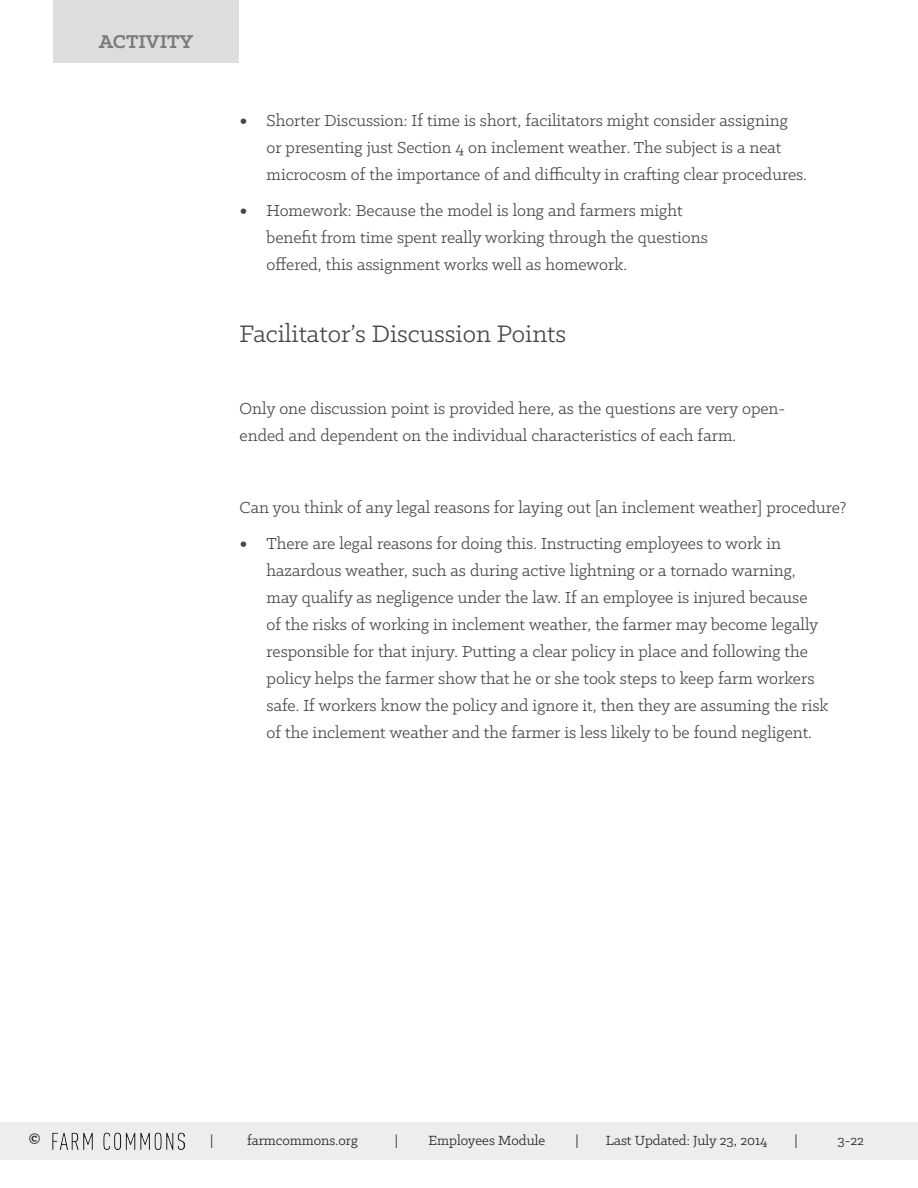
<style>
.page{position:relative;width:918px;height:1188px;background:#fff}
.page>*{position:absolute;margin:0;border:0;box-sizing:border-box;transform-origin:0 0}
.t1{font:27px "Klinic Slab";color:#454646}
.t2{font:700 21px "Klinic Slab";color:#7e7a7b}
.t3{font:18px/27px "Klinic Slab";color:#454646}
.t4{font:700 16.5px "Klinic Slab";color:#231f20}
.t5{font:15px "Klinic Slab";color:#231f20}
.s1{font-family:"Verdana";font-size:15px}
</style>
<div class="page">
<div style="left:0;top:1122px;width:918px;height:37px;background:#ededee"></div>
<div style="left:53px;top:1px;width:185px;height:62px;background:#dcdddf"></div>
<img style="left:52px;top:1132px;width:133px;height:18px">
<p class="t2" style="left:99px;top:27px;width:96px">ACTIVITY</p>
<p class="t3" style="left:267px;top:106px;width:542px;text-indent:-27px"><span class="s1">•</span> Shorter Discussion: If time is short, facilitators might consider assigning or presenting just Section 4 on inclement weather. The subject is a neat microcosm of the importance of and difficulty in crafting clear procedures.</p>
<p class="t3" style="left:267px;top:196px;width:443px;text-indent:-27px"><span class="s1">•</span> Homework: Because the model is long and farmers might benefit from time spent really working through the questions offered, this assignment works well as homework.</p>
<h1 class="t1" style="left:240px;top:317px;width:328px">Facilitator’s Discussion Points</h1>
<p class="t3" style="left:240px;top:394px;width:547px">Only one discussion point is provided here, as the questions are very open&shy;ended and dependent on the individual characteristics of each farm.</p>
<p class="t3" style="left:240px;top:493px;width:608px">Can you think of any legal reasons for laying out [an inclement weather] procedure?</p>
<p class="t3" style="left:267px;top:529px;width:564px;text-indent:-27px"><span class="s1">•</span> There are legal reasons for doing this. Instructing employees to work in hazardous weather, such as during active lightning or a tornado warning, may qualify as negligence under the law. If an employee is injured because<br>of the risks of working in inclement weather, the farmer may become legally responsible for that injury. Putting a clear policy in place and following the policy helps the farmer show that he or she took steps to keep farm workers safe. If workers know the policy and ignore it, then they are assuming the risk of the inclement weather and the farmer is less likely to be found negligent.</p>
<p class="t4" style="left:29px;top:1127px;width:13px">©</p>
<p class="t5" style="left:210px;top:1131px;width:5px">|</p>
<p class="t5" style="left:247px;top:1131px;width:112px">farmcommons.org</p>
<p class="t5" style="left:395px;top:1131px;width:5px">|</p>
<p class="t5" style="left:429px;top:1131px;width:118px">Employees Module</p>
<p class="t5" style="left:576px;top:1131px;width:5px">|</p>
<p class="t5" style="left:606px;top:1131px;width:163px">Last Updated: July 23, 2014</p>
<p class="t5" style="left:794px;top:1131px;width:5px">|</p>
<p class="t5" style="left:837px;top:1131px;width:28px">3-22</p>
</div>
